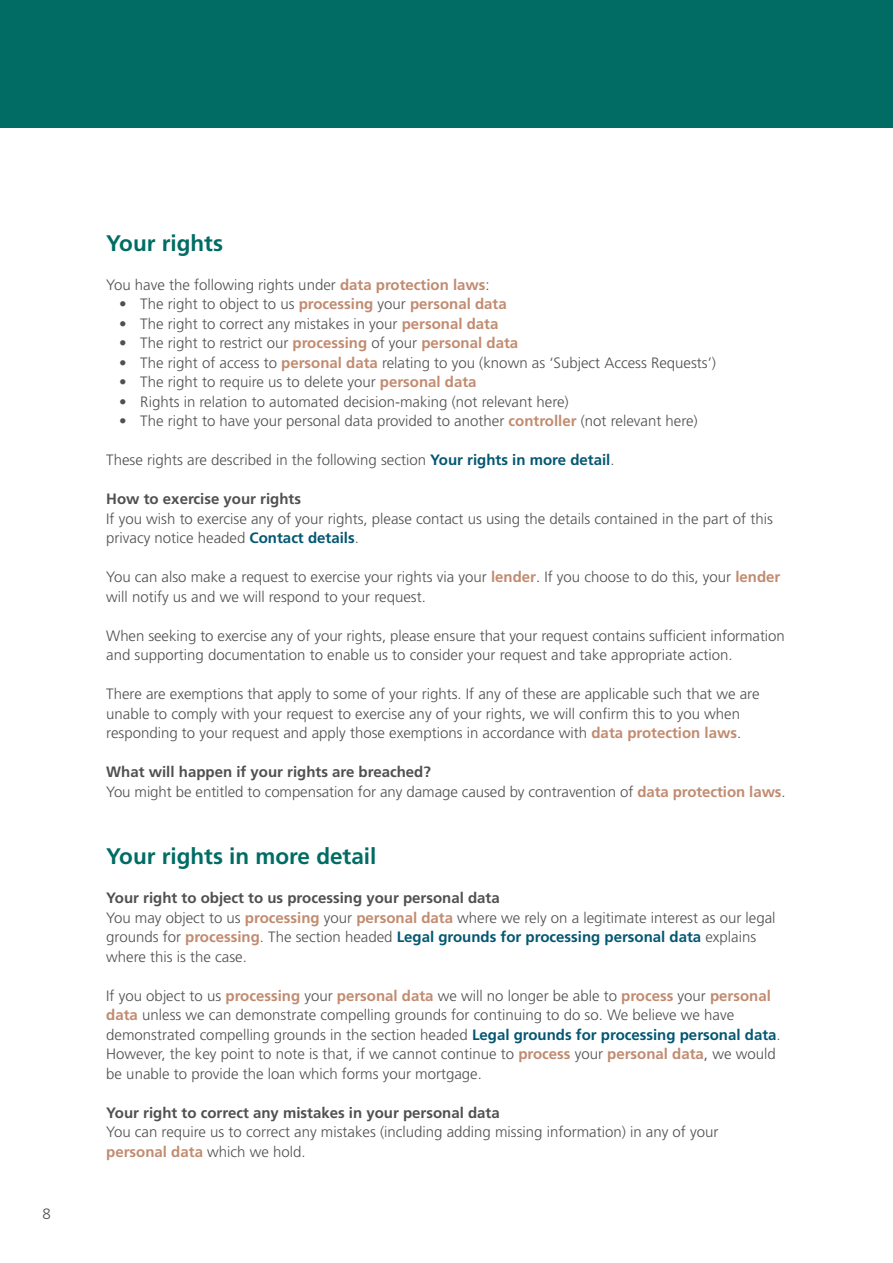
<style>
.page{position:relative;width:893px;height:1263px;background:#fff}
.page>*{position:absolute;margin:0;border:0;box-sizing:border-box;transform-origin:0 0}
.t1{font:700 22.5px "Frutiger";color:#006c64}
.t2{font:300 15px/19.5px "Frutiger";color:#524f4f}
.t3{font:700 15px "Frutiger";color:#524f4f}
.s1{font-weight:700;color:#c18b70}
.s2{font-weight:700}
.s3{font-weight:700;color:#035772}
.s4{color:#673544}
</style>
<div class="page">
<div style="left:0;top:0;width:893px;height:128px;background:#006c64"></div>
<p class="t2" style="left:43px;top:1205px;width:10px">8</p>
<h1 class="t1" style="left:106px;top:234px;width:118px">Your rights</h1>
<p class="t2" style="left:106px;top:276px;width:385px">You have the following rights under <span class="s1">data protection laws</span>:</p>
<p class="t2" style="left:119px;top:295px;width:389px"><span class="s2">•</span> The right to object to us <span class="s1">processing</span> your <span class="s1">personal data</span></p>
<p class="t2" style="left:119px;top:315px;width:381px"><span class="s2">•</span> The right to correct any mistakes in your <span class="s1">personal data</span></p>
<p class="t2" style="left:119px;top:334px;width:401px"><span class="s2">•</span> The right to restrict our <span class="s1">processing</span> of your <span class="s1">personal data</span></p>
<p class="t2" style="left:119px;top:354px;width:598px"><span class="s2">•</span> The right of access to <span class="s1">personal data</span> relating to you (known as ‘Subject Access Requests’)</p>
<p class="t2" style="left:119px;top:373px;width:359px"><span class="s2">•</span> The right to require us to delete your <span class="s1">personal data</span></p>
<p class="t2" style="left:119px;top:393px;width:451px"><span class="s2">•</span> Rights in relation to automated decision-making (not relevant here)</p>
<p class="t2" style="left:119px;top:412px;width:580px"><span class="s2">•</span> The right to have your personal data provided to another <span class="s1">controller</span> (not relevant here)</p>
<p class="t2" style="left:106px;top:451px;width:510px">These rights are described in the following section <span class="s3">Your rights in more detail</span>.</p>
<p class="t3" style="left:106px;top:493px;width:196px">How to exercise your rights</p>
<p class="t2" style="left:106px;top:510px;width:668px">If you wish to exercise any of your rights, please contact us using the details contained in the part of this privacy notice headed <span class="s3">Contact details</span>.</p>
<p class="t2" style="left:106px;top:568px;width:676px">You can also make a request to exercise your rights via your <span class="s1">lender</span><span class="s4">.</span> If you choose to do this, your <span class="s1">lender </span>will notify us and we will respond to your request.</p>
<p class="t2" style="left:106px;top:627px;width:680px">When seeking to exercise any of your rights, please ensure that your request contains sufficient information and supporting documentation to enable us to consider your request and take appropriate action.</p>
<p class="t2" style="left:106px;top:685px;width:655px">There are exemptions that apply to some of your rights. If any of these are applicable such that we are unable to comply with your request to exercise any of your rights, we will confirm this to you when responding to your request and apply those exemptions in accordance with <span class="s1">data protection laws</span>.</p>
<p class="t2" style="left:106px;top:763px;width:681px"><span class="s2">What will happen if your rights are breached?<br></span>You might be entitled to compensation for any damage caused by contravention of <span class="s1">data protection laws</span>.</p>
<h1 class="t1" style="left:106px;top:847px;width:272px">Your rights in more detail</h1>
<p class="t2" style="left:106px;top:889px;width:671px"><span class="s2">Your right to object to us processing your personal data<br></span>You may object to us <span class="s1">processing</span> your <span class="s1">personal data</span> where we rely on a legitimate interest as our legal grounds for <span class="s1">processing</span>. The section headed <span class="s3">Legal grounds for processing personal data</span> explains where this is the case.</p>
<p class="t2" style="left:106px;top:987px;width:676px">If you object to us <span class="s1">processing</span> your <span class="s1">personal data</span> we will no longer be able to <span class="s1">process</span> your <span class="s1">personal data</span> unless we can demonstrate compelling grounds for continuing to do so. We believe we have demonstrated compelling grounds in the section headed <span class="s3">Legal grounds for processing personal data</span>.<br>However, the key point to note is that, if we cannot continue to <span class="s1">process</span> your <span class="s1">personal data</span><span class="s4">,</span> we would be unable to provide the loan which forms your mortgage.</p>
<p class="t3" style="left:106px;top:1106px;width:395px">Your right to correct any mistakes in your personal data</p>
<p class="t2" style="left:106px;top:1123px;width:614px">You can require us to correct any mistakes (including adding missing information) in any of your <span class="s1">personal data</span> which we hold.</p>
</div>
